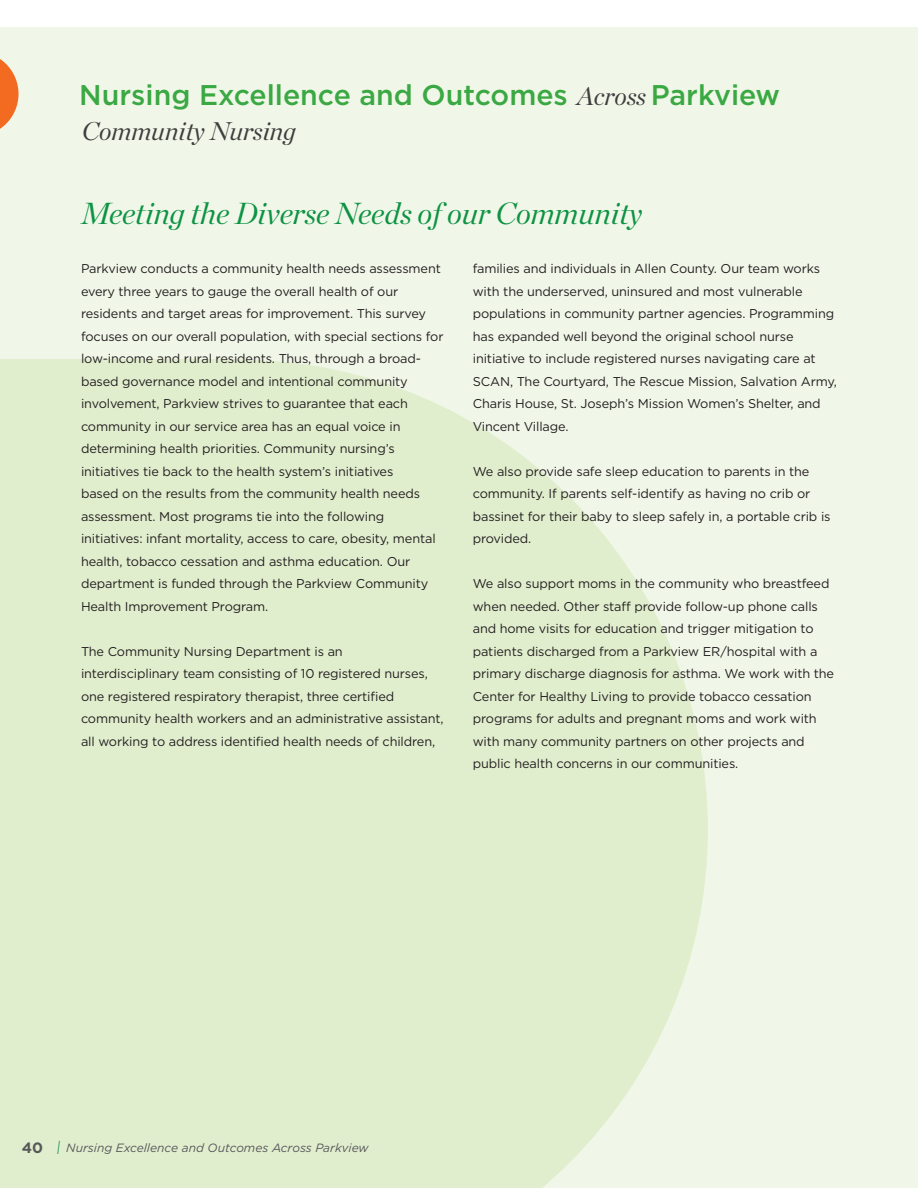
<style>
.page{position:relative;width:918px;height:1188px;background:#fff}
.page>*{position:absolute;margin:0;border:0;box-sizing:border-box;transform-origin:0 0}
.t1{font:italic 30.45px "Chronicle Display";color:#0d9344}
.t2{font:500 28.5px "Gotham";color:#3aa843}
.t3{font:italic 25.5px "Chronicle Display";color:#3e3e3f}
.t4{font:700 15px "Gotham";color:#57585a}
.t5{font:12.75px/22.5px "Gotham";letter-spacing:-.01em;color:#231f20}
.t6{font:italic 12px "Gotham";color:#57585a}
.s1{font-family:"Chronicle Display";font-weight:400;font-style:italic;font-size:25.5px;color:#3e3e3f}
.s2{font-size:18.75px;color:#108b52}
</style>
<div class="page">
<div style="left:0;top:27px;width:918px;height:1161px;background:#f1f7e8"></div>
<svg style="left:243px;top:360px;width:465px;height:828px;fill:#e1eece"></svg>
<div style="left:0;top:360px;width:243px;height:828px;background:#e1eece"></div>
<svg style="left:0;top:59px;width:19px;height:70px"></svg>
<p class="t2" style="left:79px;top:77px;width:702px">Nursing Excellence and Outcomes <span class="s1">Across</span> Parkview</p>
<p class="t3" style="left:82px;top:111px;width:215px">Community Nursing</p>
<p class="t1" style="left:81px;top:190px;width:563px">Meeting the Diverse Needs of our Community</p>
<p class="t5" style="left:81px;top:257px;width:364px">Parkview conducts a community health needs assessment every three years to gauge the overall health of our residents and target areas for improvement. This survey focuses on our overall population, with special sections for low-income and rural residents. Thus, through a broad&shy;based governance model and intentional community involvement, Parkview strives to guarantee that each community in our service area has an equal voice in determining health priorities. Community nursing’s initiatives tie back to the health system’s initiatives<br>based on the results from the community health needs assessment. Most programs tie into the following initiatives: infant mortality, access to care, obesity, mental health, tobacco cessation and asthma education. Our department is funded through the Parkview Community Health Improvement Program.</p>
<p class="t5" style="left:81px;top:640px;width:364px">The Community Nursing Department is an interdisciplinary team consisting of 10 registered nurses, one registered respiratory therapist, three certified community health workers and an administrative assistant, all working to address identified health needs of children,</p>
<p class="t5" style="left:473px;top:257px;width:366px">families and individuals in Allen County. Our team works with the underserved, uninsured and most vulnerable populations in community partner agencies. Programming has expanded well beyond the original school nurse initiative to include registered nurses navigating care at SCAN, The Courtyard, The Rescue Mission, Salvation Army, Charis House, St. Joseph’s Mission Women’s Shelter, and Vincent Village.</p>
<p class="t5" style="left:473px;top:460px;width:359px">We also provide safe sleep education to parents in the community. If parents self-identify as having no crib or bassinet for their baby to sleep safely in, a portable crib is provided.</p>
<p class="t5" style="left:473px;top:572px;width:363px">We also support moms in the community who breastfeed when needed. Other staff provide follow-up phone calls and home visits for education and trigger mitigation to patients discharged from a Parkview ER/hospital with a primary discharge diagnosis for asthma. We work with the Center for Healthy Living to provide tobacco cessation programs for adults and pregnant moms and work with with many community partners on other projects and public health concerns in our communities.</p>
<p class="t4" style="left:22px;top:1137px;width:23px">40</p>
<p class="t6" style="left:57px;top:1140px;width:313px"><span class="s2">I</span> Nursing Excellence and Outcomes Across Parkview</p>
</div>
